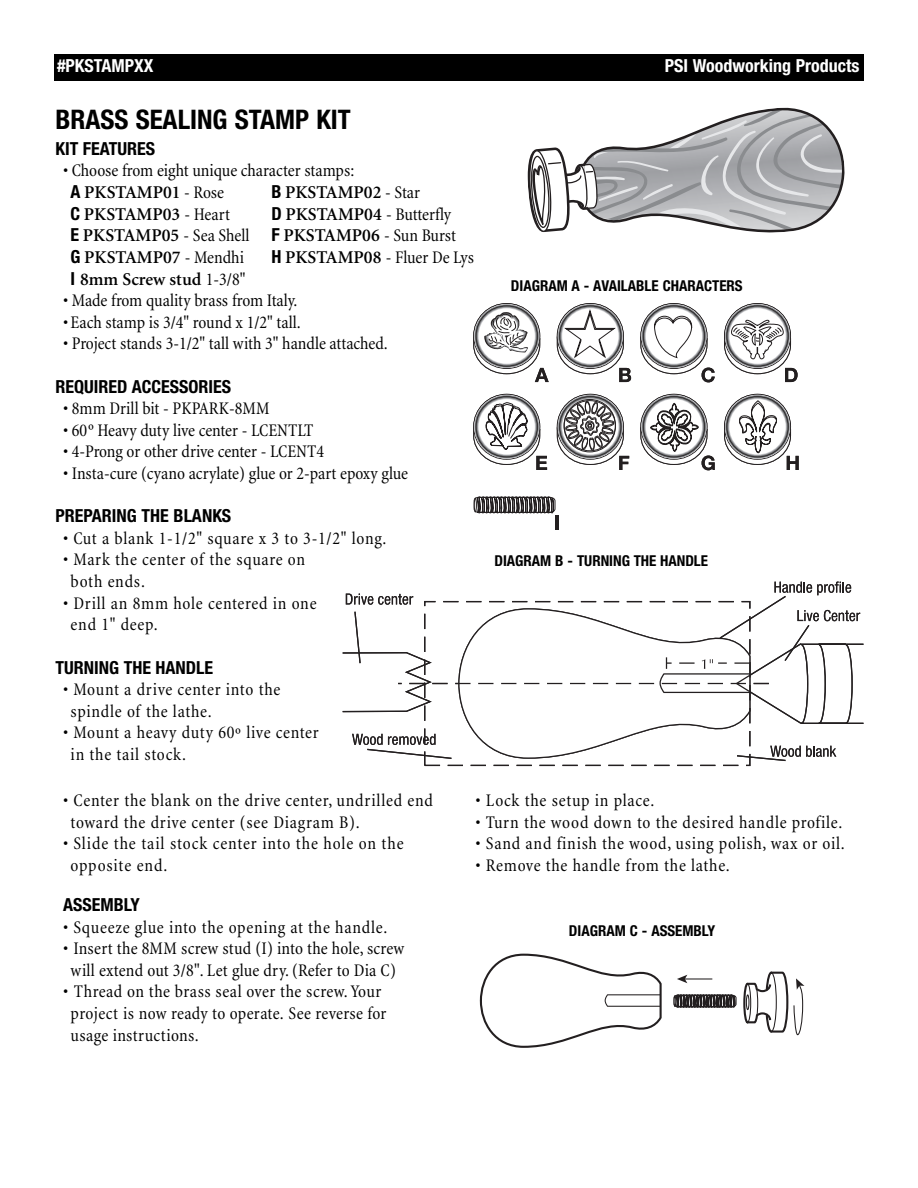
<style>
.page{position:relative;width:918px;height:1188px;background:#fff}
.page>*{position:absolute;margin:0;border:0;box-sizing:border-box;transform-origin:0 0}
.t1{font:700 condensed 27px "Helvetica Neue";color:#000}
.t2{font:condensed 18px/21.6px "Minion";letter-spacing:.025em;color:#000}
.t3{font:condensed 18px/21.6px "Minion";color:#000}
.t4{font:600 18px/21.6px "Minion";color:#000}
.t5{font:condensed 18px "Minion";letter-spacing:-.005em;color:#000}
.t6{font:700 condensed 18px "Helvetica Neue";color:#000}
.t7{font:condensed 18px/21.6px "Minion";letter-spacing:.045em;color:#000}
.t8{font:condensed 18px "Minion";letter-spacing:-.01em;color:#000}
.t9{font:700 condensed 18px "Helvetica Neue";color:#fff}
.t10{font:700 condensed 15px "Helvetica Neue";color:#000}
.s1{font-family:"Helvetica Neue";font-weight:700}
.s2{font-weight:600;font-stretch:normal}
.s3{font-family:"Helvetica Neue";font-weight:700;font-stretch:condensed}
.s4{font-weight:400;font-stretch:condensed}
</style>
<div class="page">
<div style="left:54px;top:54px;width:810px;height:27px;background:#000"></div>
<svg style="left:527px;top:107px;width:318px;height:126px"></svg>
<svg style="left:479px;top:308px;width:56px;height:56px"></svg>
<svg style="left:488px;top:313px;width:298px;height:158px"></svg>
<svg style="left:473px;top:312px;width:76px;height:70px"></svg>
<svg style="left:724px;top:336px;width:74px;height:46px"></svg>
<svg style="left:473px;top:401px;width:74px;height:69px"></svg>
<hr style="left:556px;top:516px;width:3px;height:14px;background:#231f20">
<svg style="left:557px;top:310px;width:158px;height:160px"></svg>
<svg style="left:724px;top:427px;width:75px;height:43px"></svg>
<svg style="left:473px;top:496px;width:83px;height:18px"></svg>
<div style="left:474px;top:498px;width:3px;height:14px;border:1px solid #231f20;border-radius:50%"></div>
<svg style="left:479px;top:953px;width:183px;height:95px"></svg>
<svg style="left:673px;top:971px;width:131px;height:65px"></svg>
<svg style="left:424px;top:762px;width:327px;height:5px"></svg>
<svg style="left:343px;top:582px;width:521px;height:178px"></svg>
<p class="t9" style="left:57px;top:59px;width:98px">#PKSTAMPXX</p>
<p class="t9" style="left:665px;top:59px;width:196px">PSI Woodworking Products</p>
<h1 class="t1" style="left:56px;top:109px;width:297px">BRASS SEALING STAMP KIT</h1>
<p class="t6" style="left:56px;top:142px;width:101px">KIT FEATURES</p>
<p class="t3" style="left:71px;top:161px;width:285px;text-indent:-8px">• Choose from eight unique character stamps:<br><span class="s1">A</span> <span class="s2">PKSTAMP01</span> - Rose</p>
<p class="t4" style="left:272px;top:183px;width:150px"><span class="s3">B</span> PKSTAMP02 <span class="s4">- Star</span></p>
<p class="t4" style="left:71px;top:205px;width:161px"><span class="s3">C</span> PKSTAMP03 <span class="s4">- Heart</span></p>
<p class="t4" style="left:71px;top:205px;width:387px;text-indent:201px"><span class="s3">D</span> PKSTAMP04 <span class="s4">- Butterfly<br></span><span class="s3">E</span> PKSTAMP05 <span class="s4">- Sea Shell</span> <span class="s3">F</span> PKSTAMP06 <span class="s4">- Sun Burst<br></span><span class="s3">G</span> PKSTAMP07 <span class="s4">- Mendhi</span></p>
<p class="t5" style="left:271px;top:250px;width:204px"><span class="s1">H</span> <span class="s2">PKSTAMP08</span> - Fluer De Lys</p>
<p class="t4" style="left:71px;top:270px;width:176px"><span class="s3">I</span> 8mm Screw stud <span class="s4">1-3/8"</span></p>
<p class="t5" style="left:63px;top:293px;width:236px">• Made from quality brass from Italy.</p>
<p class="t3" style="left:63px;top:313px;width:239px">• Each stamp is 3/4" round x 1/2" tall.</p>
<p class="t3" style="left:63px;top:334px;width:326px">• Project stands 3-1/2" tall with 3" handle attached.</p>
<p class="t6" style="left:55px;top:380px;width:177px">REQUIRED ACCESSORIES</p>
<p class="t3" style="left:63px;top:399px;width:208px">• 8mm Drill bit - PKPARK-8MM</p>
<p class="t5" style="left:63px;top:423px;width:252px">• 60º Heavy duty live center - LCENTLT</p>
<p class="t8" style="left:63px;top:445px;width:263px">• 4-Prong or other drive center - LCENT4</p>
<p class="t3" style="left:63px;top:464px;width:347px">• Insta-cure (cyano acrylate) glue or 2-part epoxy glue</p>
<p class="t6" style="left:55px;top:509px;width:177px">PREPARING THE BLANKS</p>
<p class="t2" style="left:63px;top:529px;width:325px">• Cut a blank 1-1/2" square x 3 to 3-1/2" long.</p>
<p class="t2" style="left:71px;top:550px;width:236px;text-indent:-8px">• Mark the center of the square on both ends.</p>
<p class="t2" style="left:71px;top:594px;width:247px;text-indent:-8px">• Drill an 8mm hole centered in one end 1" deep.</p>
<p class="t6" style="left:55px;top:661px;width:159px">TURNING THE HANDLE</p>
<p class="t2" style="left:71px;top:680px;width:211px;text-indent:-8px">• Mount a drive center into the spindle of the lathe.</p>
<p class="t2" style="left:71px;top:723px;width:250px;text-indent:-8px">• Mount a heavy duty 60º live center in the tail stock.</p>
<p class="t10" style="left:511px;top:280px;width:233px">DIAGRAM A - AVAILABLE CHARACTERS</p>
<p class="t10" style="left:494px;top:555px;width:215px">DIAGRAM B - TURNING THE HANDLE</p>
<p class="t2" style="left:71px;top:791px;width:364px;text-indent:-8px">• Center the blank on the drive center, undrilled end toward the drive center (see Diagram B).</p>
<p class="t7" style="left:71px;top:834px;width:335px;text-indent:-8px">• Slide the tail stock center into the hole on the opposite end.</p>
<p class="t6" style="left:63px;top:898px;width:78px">ASSEMBLY</p>
<p class="t2" style="left:63px;top:918px;width:326px">• Squeeze glue into the opening at the handle.</p>
<p class="t2" style="left:63px;top:939px;width:343px;text-align:center">• Insert the 8MM screw stud (I) into the hole, screw will extend out 3/8". Let glue dry. (Refer to Dia C)</p>
<p class="t2" style="left:71px;top:982px;width:317px;text-indent:-8px">• Thread on the brass seal over the screw. Your project is now ready to operate. See reverse for usage instructions.</p>
<p class="t2" style="left:476px;top:791px;width:180px">• Lock the setup in place.</p>
<p class="t2" style="left:476px;top:813px;width:368px">• Turn the wood down to the desired handle profile.</p>
<p class="t2" style="left:476px;top:834px;width:371px">• Sand and finish the wood, using polish, wax or oil.</p>
<p class="t2" style="left:476px;top:856px;width:256px">• Remove the handle from the lathe.</p>
<p class="t10" style="left:569px;top:926px;width:148px">DIAGRAM C - ASSEMBLY</p>
</div>
